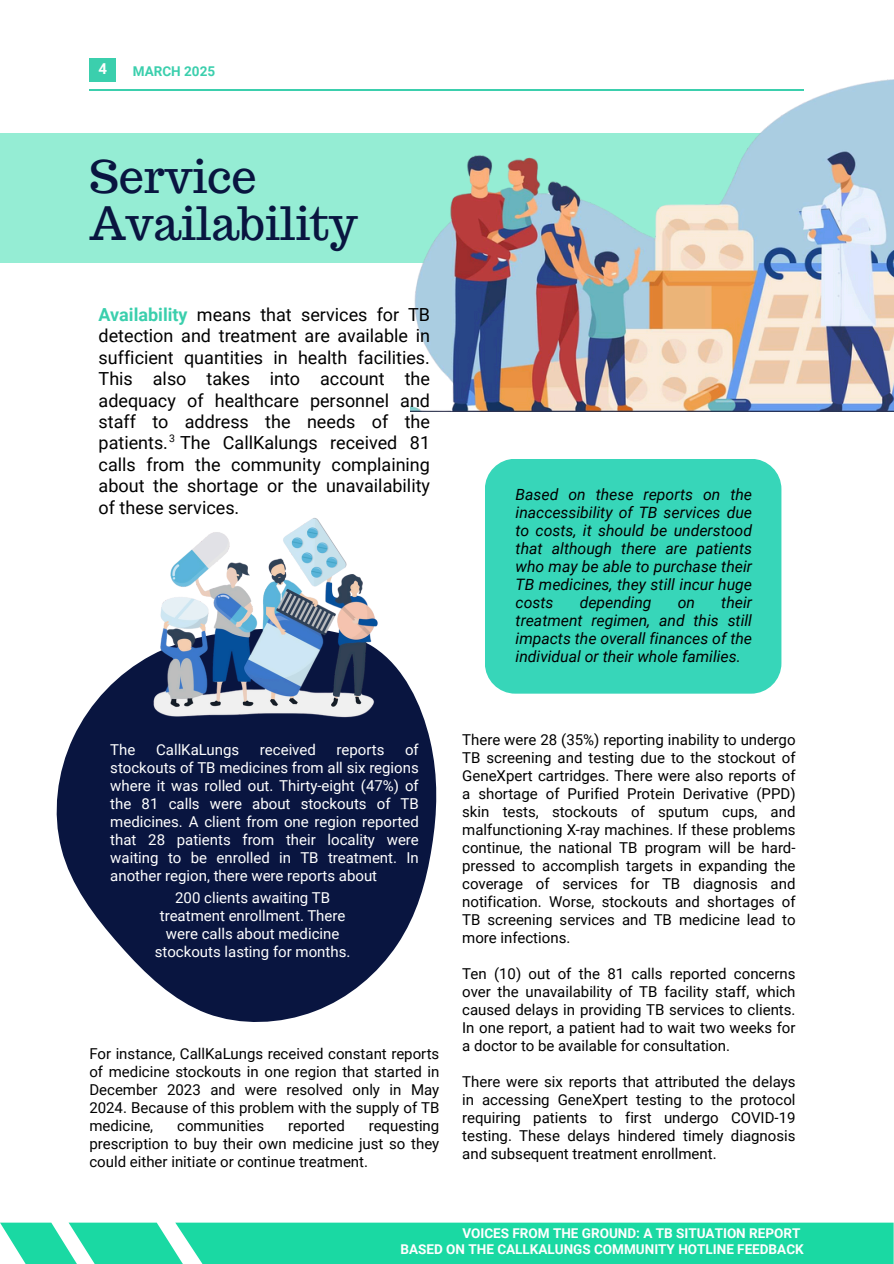
<style>
.page{position:relative;width:894px;height:1264px;background:#fff}
.page>*{position:absolute;margin:0;border:0;box-sizing:border-box;transform-origin:0 0}
.t1{font:45px/47.2px "Trocchi";color:#091540}
.t2{font:18px/21.3px "Roboto";color:#000;text-align:justify}
.t3{font:italic 15.75px/18px "Roboto";color:#000;text-align:justify}
.t4{font:15px/18px "Roboto";color:#000;text-align:justify}
.t5{font:15px/18px "Roboto";color:#fff;text-align:justify}
.t6{font:700 15px "Roboto";color:#fefefe}
.t7{font:700 13.5px "Roboto";color:#fff}
.t8{font:700 13.5px "Roboto";color:#3bcfad}
.t9{font:10.5px "Roboto";color:#000}
.s1{font-weight:700;color:#3bcfad}
</style>
<div class="page">
<hr style="left:89px;top:89px;width:357px;height:2px;background:#3bcfad">
<svg style="left:56px;top:665px;width:381px;height:357px;fill:#091540"></svg>
<img style="left:135px;top:518px;width:263px;height:202px">
<div style="left:0;top:133px;width:763px;height:129px;background:#95edd4"></div>
<img style="left:410px;top:79px;width:483px;height:332px">
<div style="left:89px;top:58px;width:27px;height:24px;background:#3bcfad"></div>
<svg style="left:0;top:1222px;width:893px;height:41px;background:#29dba9"></svg>
<div style="left:484px;top:459px;width:297px;height:234px;background:#37d6b9;border-radius:30px"></div>
<p class="t6" style="left:98px;top:60px;width:10px">4</p>
<p class="t8" style="left:133px;top:63px;width:84px">MARCH 2025</p>
<h2 class="t1" style="left:89px;top:153px;width:270px">Service<br>Availability</h2>
<p class="t2" style="left:99px;top:304px;width:333px"><span class="s1">Availability</span> means that services for TB detection and treatment are available in sufficient quantities in health facilities.<br>This also takes into account the adequacy of healthcare personnel and staff to address the needs of the patients. The CallKalungs received 81 calls from the community complaining about the shortage or the unavailability of these services.</p>
<h3 class="t9" style="left:169px;top:432px;width:7px">3</h3>
<p class="t3" style="left:515px;top:485px;width:238px">Based on these reports on the inaccessibility of TB services due to costs, it should be understood that although there are patients who may be able to purchase their TB medicines, they still incur huge costs</p>
<p class="t3" style="left:515px;top:593px;width:238px;text-indent:206px">their treatment regimen, and this still impacts the overall finances of the individual or their whole families.</p>
<p class="t3" style="left:579px;top:593px;width:73px">depending</p>
<p class="t3" style="left:677px;top:593px;width:19px">on</p>
<p class="t5" style="left:110px;top:741px;width:310px;text-indent:295px">of stockouts of TB medicines from all six regions where it was rolled out. Thirty-eight (47%) of the 81 calls were about stockouts of TB medicines. A client from one region reported that 28 patients from their locality were waiting to be enrolled in TB treatment. In another region, there were reports about</p>
<p class="t5" style="left:110px;top:741px;width:27px">The</p>
<p class="t5" style="left:156px;top:741px;width:85px">CallKaLungs</p>
<p class="t5" style="left:260px;top:741px;width:57px">received</p>
<p class="t5" style="left:336px;top:741px;width:49px">reports</p>
<p class="t5" style="left:155px;top:889px;width:197px;text-align:center">200 clients awaiting TB treatment enrollment. There were calls about medicine stockouts lasting for months.</p>
<h3 class="t4" style="left:89px;top:1045px;width:351px">For instance, CallKaLungs received constant reports of medicine stockouts in one region that started in December 2023 and were resolved only in May 2024. Because of this problem with the supply of TB medicine,</h3>
<h3 class="t4" style="left:177px;top:1117px;width:89px">communities</h3>
<h3 class="t4" style="left:288px;top:1117px;width:58px">reported</h3>
<h3 class="t4" style="left:89px;top:1117px;width:351px;text-indent:279px">requesting prescription to buy their own medicine just so they could either initiate or continue treatment.</h3>
<p class="t4" style="left:462px;top:730px;width:335px">There were 28 (35%) reporting inability to undergo TB screening and testing due to the stockout of GeneXpert cartridges. There were also reports of a shortage of Purified Protein Derivative (PPD) skin tests, stockouts of sputum cups, and malfunctioning X-ray machines. If these problems continue, the national TB program will be hard&shy;pressed to accomplish targets in expanding the coverage of services for TB diagnosis and notification. Worse, stockouts and shortages of TB screening services and TB medicine lead to more infections.</p>
<p class="t4" style="left:462px;top:964px;width:335px">Ten (10) out of the 81 calls reported concerns over the unavailability of TB facility staff, which caused delays in providing TB services to clients.<br>In one report, a patient had to wait two weeks for a doctor to be available for consultation.</p>
<h1 class="t4" style="left:462px;top:1072px;width:335px">There were six reports that attributed the delays in accessing GeneXpert testing to the protocol requiring patients to first undergo COVID-19 testing. These delays hindered timely diagnosis and subsequent treatment enrollment.</h1>
<h3 class="t7" style="left:462px;top:1225px;width:339px">VOICES FROM THE GROUND: A TB SITUATION REPORT</h3>
<h3 class="t7" style="left:400px;top:1241px;width:404px">BASED ON THE CALLKALUNGS COMMUNITY HOTLINE FEEDBACK</h3>
</div>
